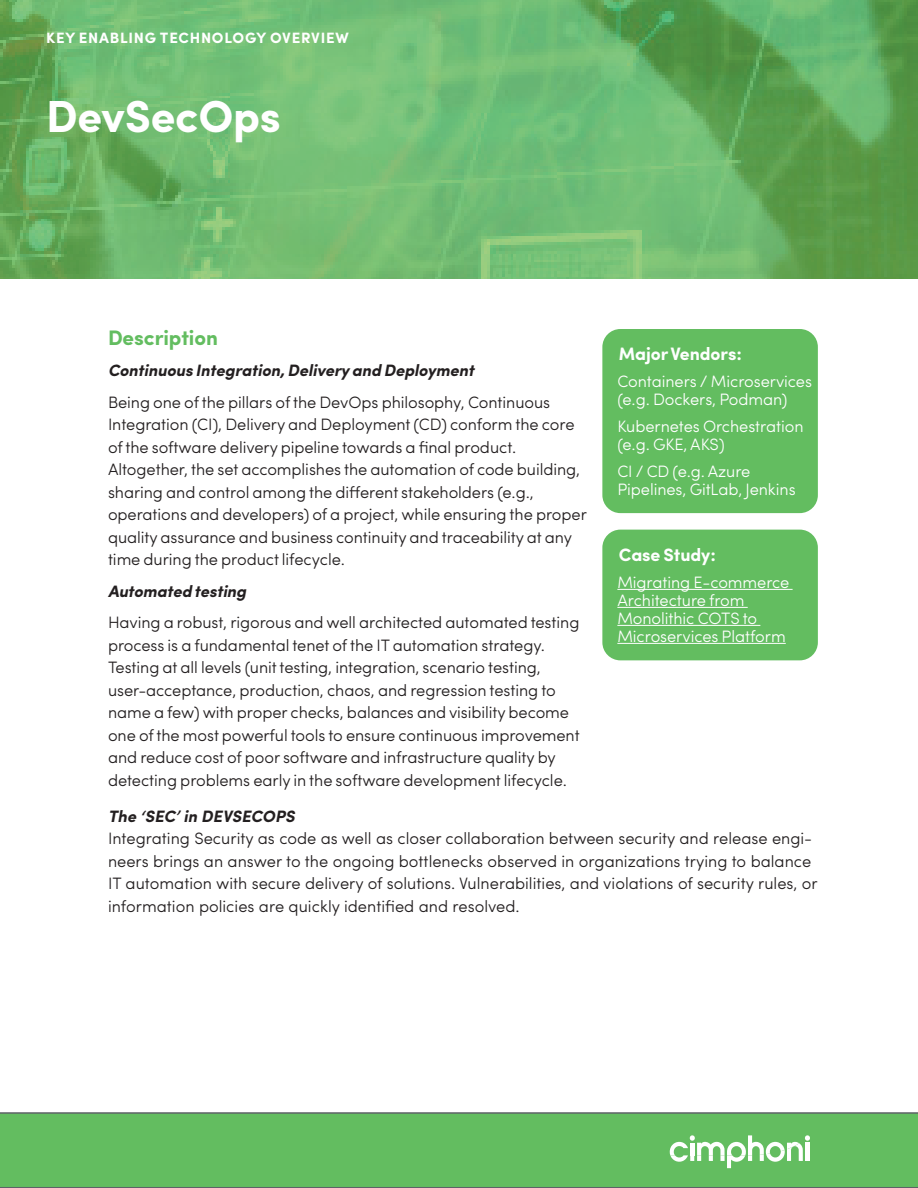
<style>
.page{position:relative;width:918px;height:1188px;background:#fff}
.page>*{position:absolute;margin:0;border:0;box-sizing:border-box;transform-origin:0 0}
.t1{font:700 45px "Sofia Pro";letter-spacing:-.01em;color:#fff}
.t2{font:700 21px "Sofia Pro";letter-spacing:-.005em;color:#63bd60}
.t3{font:700 18px "Sofia Pro";letter-spacing:-.005em;color:#fff}
.t4{font:300 16.5px/22.5px "Sofia Pro";letter-spacing:-.005em;color:#231f20}
.t5{font:300 16.5px/18px "Sofia Pro";letter-spacing:-.005em;color:#fff}
.t6{font:italic 700 16.5px "Sofia Pro";letter-spacing:-.005em;color:#231f20}
.t7{font:700 15px "Sofia Pro";letter-spacing:.05em;color:#fff}
</style>
<div class="page">
<div style="left:0;top:1112px;width:918px;height:76px;background:#63bd60"></div>
<div style="left:602px;top:329px;width:216px;height:184px;background:#63bd60;border-radius:18px"></div>
<svg style="left:670px;top:1135px;width:140px;height:33px"></svg>
<div style="left:602px;top:530px;width:216px;height:130px;background:#63bd60;border-radius:18px"></div>
<hr style="left:617px;top:589px;width:176px;height:1px;background:#fff">
<hr style="left:617px;top:607px;width:131px;height:1px;background:#fff">
<hr style="left:617px;top:625px;width:143px;height:1px;background:#fff">
<hr style="left:617px;top:643px;width:169px;height:1px;background:#fff">
<img style="left:0;top:0;width:918px;height:279px">
<p class="t7" style="left:46px;top:26px;width:304px">KEY ENABLING TECHNOLOGY OVERVIEW</p>
<h1 class="t1" style="left:46px;top:82px;width:236px">DevSecOps</h1>
<p class="t2" style="left:108px;top:321px;width:111px">Description</p>
<p class="t6" style="left:108px;top:358px;width:368px">Continuous Integration, Delivery and Deployment</p>
<p class="t4" style="left:108px;top:390px;width:480px">Being one of the pillars of the DevOps philosophy, Continuous Integration (CI), Delivery and Deployment (CD) conform the core of the software delivery pipeline towards a final product.<br>Altogether, the set accomplishes the automation of code building, sharing and control among the different stakeholders (e.g., operations and developers) of a project, while ensuring the proper quality assurance and business continuity and traceability at any time during the product lifecycle.</p>
<p class="t6" style="left:108px;top:578px;width:140px">Automated testing</p>
<p class="t4" style="left:108px;top:610px;width:473px">Having a robust, rigorous and well architected automated testing process is a fundamental tenet of the IT automation strategy.<br>Testing at all levels (unit testing, integration, scenario testing, user-acceptance, production, chaos, and regression testing to name a few) with proper checks, balances and visibility become one of the most powerful tools to ensure continuous improvement and reduce cost of poor software and infrastructure quality by detecting problems early in the software development lifecycle.</p>
<p class="t3" style="left:619px;top:340px;width:125px">Major Vendors:</p>
<p class="t5" style="left:617px;top:371px;width:196px">Containers / Microservices (e.g. Dockers, Podman)</p>
<p class="t5" style="left:617px;top:416px;width:188px">Kubernetes Orchestration (e.g. GKE, AKS)</p>
<p class="t5" style="left:617px;top:461px;width:180px">CI / CD (e.g. Azure<br>Pipelines, GitLab, Jenkins</p>
<p class="t3" style="left:619px;top:541px;width:99px">Case Study:</p>
<p class="t5" style="left:617px;top:572px;width:174px">Migrating E-commerce<br>Architecture from<br>Monolithic COTS to<br>Microservices Platform</p>
<p class="t6" style="left:108px;top:803px;width:188px">The ‘SEC’ in DEVSECOPS</p>
<p class="t4" style="left:108px;top:826px;width:711px">Integrating Security as code as well as closer collaboration between security and release engi&shy;neers brings an answer to the ongoing bottlenecks observed in organizations trying to balance IT automation with secure delivery of solutions. Vulnerabilities, and violations of security rules, or information policies are quickly identified and resolved.</p>
</div>
